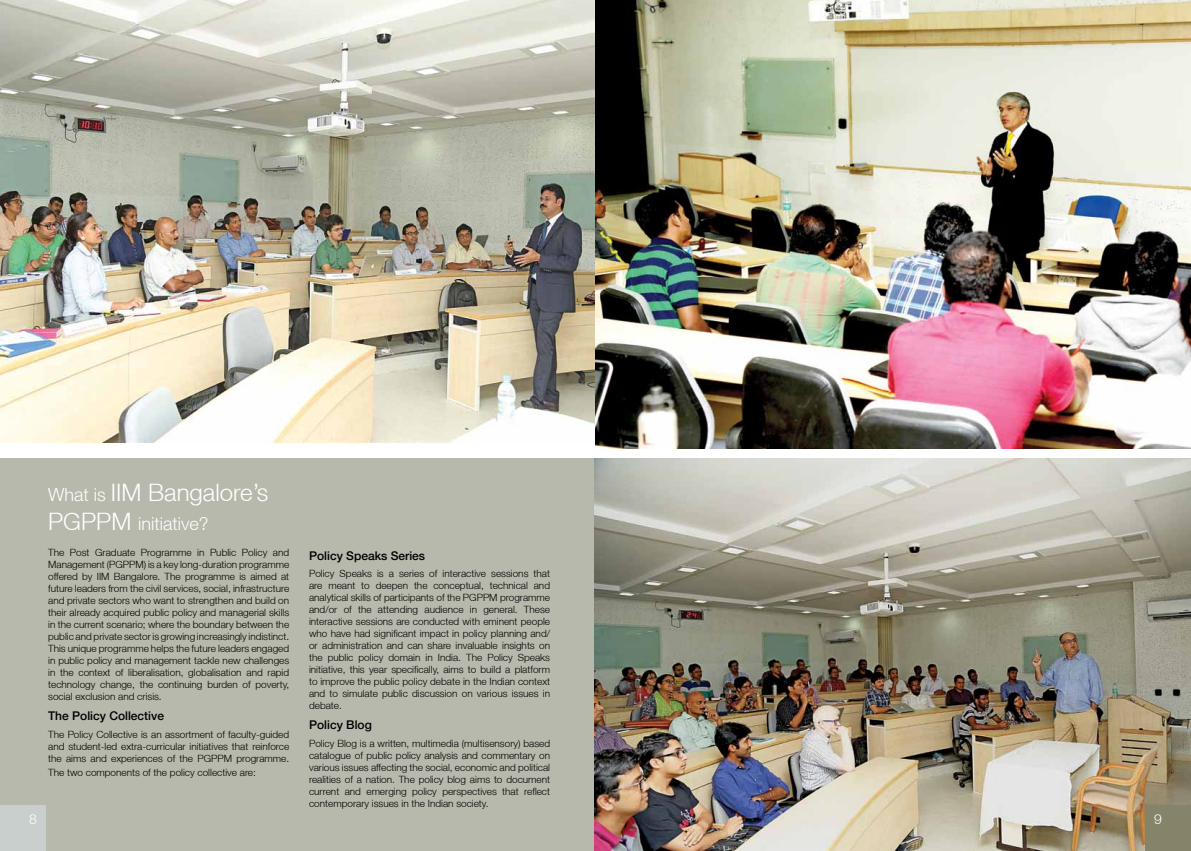
<style>
.page{position:relative;width:1191px;height:851px;background:#fff}
.page>*{position:absolute;margin:0;border:0;box-sizing:border-box;transform-origin:0 0}
.t1{font:300 24px "Helvetica Neue LT";color:#fff}
.t2{font:300 18px "Helvetica Neue LT";color:#fff}
.t3{font:300 14px "Helvetica Neue LT";color:#fff}
.t4{font:500 12px "Helvetica Neue LT";color:#000}
.t5{font:300 10px/12px "Helvetica Neue LT";color:#000;text-align:justify}
.s1{font-size:18px}
.s2{font-size:24px}
</style>
<div class="page">
<img style="left:0;top:0;width:594px;height:442px">
<img style="left:595px;top:0;width:596px;height:448px">
<div style="left:0;top:458px;width:1191px;height:392px;background:#b6b9ab"></div>
<img style="left:595px;top:458px;width:596px;height:392px">
<div style="left:1145px;top:805px;width:46px;height:45px;background:#85846b"></div>
<div style="left:0;top:805px;width:45px;height:45px;background:#c9cfcd"></div>
<h1 class="t1" style="left:48px;top:477px;width:222px"><span class="s1">What is</span> IIM Bangalore’s</h1>
<h2 class="t2" style="left:48px;top:512px;width:162px"><span class="s2">PGPPM</span> initiative?</h2>
<p class="t5" style="left:48px;top:546px;width:242px">The Post Graduate Programme in Public Policy and Management (PGPPM) is a key long-duration programme offered by IIM Bangalore. The programme is aimed at future leaders from the civil services, social, infrastructure and private sectors who want to strengthen and build on their already acquired public policy and managerial skills in the current scenario; where the boundary between the public and private sector is growing increasingly indistinct.<br>This unique programme helps the future leaders engaged in public policy and management tackle new challenges in the context of liberalisation, globalisation and rapid technology change, the continuing burden of poverty, social exclusion and crisis.</p>
<p class="t4" style="left:48px;top:708px;width:117px">The Policy Collective</p>
<p class="t5" style="left:48px;top:728px;width:242px">The Policy Collective is an assortment of faculty-guided and student-led extra-curricular initiatives that reinforce the aims and experiences of the PGPPM programme.</p>
<p class="t5" style="left:48px;top:766px;width:209px">The two components of the policy collective are:</p>
<p class="t4" style="left:309px;top:548px;width:118px">Policy Speaks Series</p>
<p class="t5" style="left:309px;top:567px;width:242px">Policy Speaks is a series of interactive sessions that are meant to deepen the conceptual, technical and analytical skills of participants of the PGPPM programme and/or of the attending audience in general. These interactive sessions are conducted with eminent people who have had significant impact in policy planning and/ or administration and can share invaluable insights on the public policy domain in India. The Policy Speaks initiative, this year specifically, aims to build a platform to improve the public policy debate in the Indian context and to simulate public discussion on various issues in debate.</p>
<p class="t4" style="left:309px;top:717px;width:64px">Policy Blog</p>
<p class="t5" style="left:309px;top:737px;width:242px">Policy Blog is a written, multimedia (multisensory) based catalogue of public policy analysis and commentary on various issues affecting the social, economic and political realities of a nation. The policy blog aims to document current and emerging policy perspectives that reflect contemporary issues in the Indian society.</p>
<h3 class="t3" style="left:29px;top:810px;width:9px">8</h3>
<h3 class="t3" style="left:1154px;top:810px;width:9px">9</h3>
</div>
